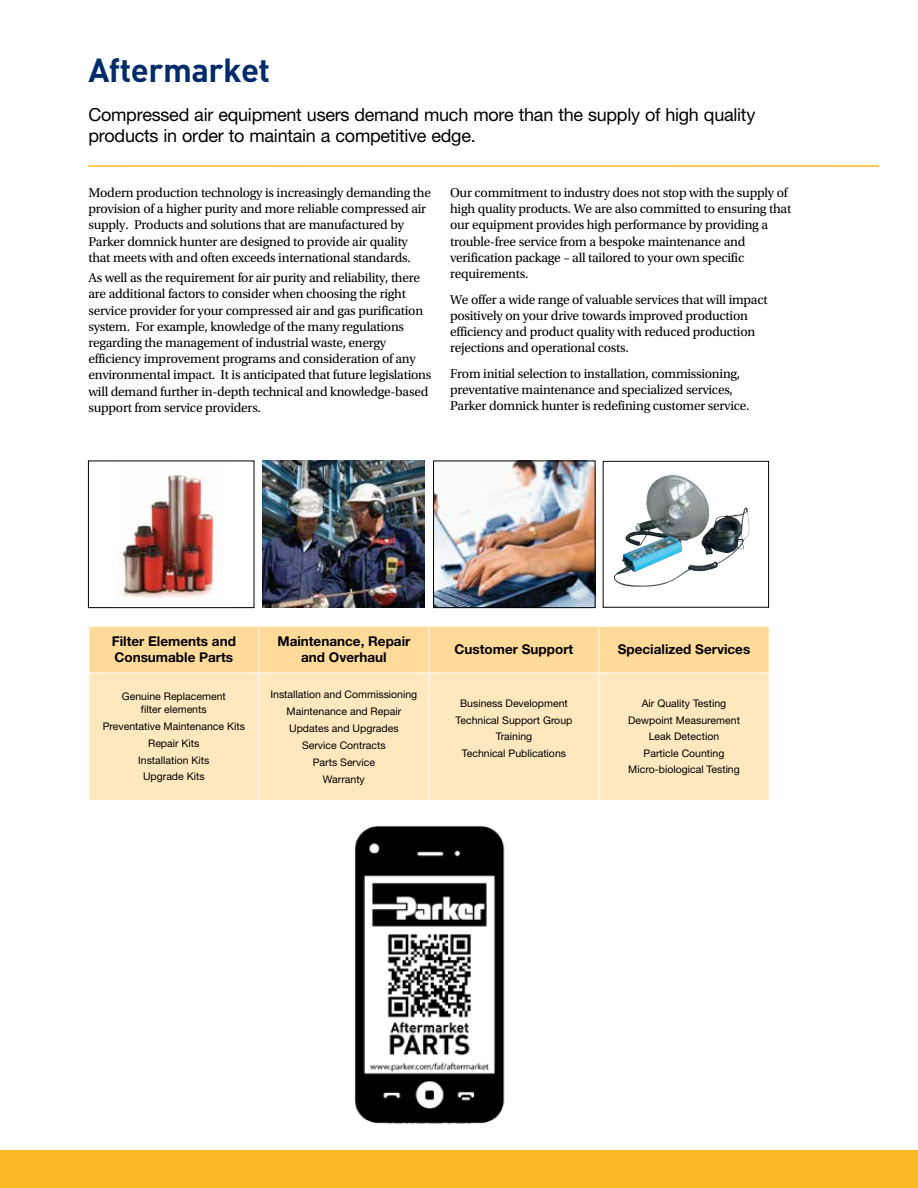
<style>
.page{position:relative;width:918px;height:1188px;background:#fff}
.page>*{position:absolute;margin:0;border:0;box-sizing:border-box;transform-origin:0 0}
.t1{font:700 33px "DINOT";letter-spacing:-.015em;color:#002d6a}
.t2{font:18px/21.6px "Helvetica Neue LT Std";letter-spacing:-.015em;color:#000}
.t3{font:13.5px/16.2px "Utopia Std";letter-spacing:-.02em;color:#000}
.t4{font:700 13.5px/16.2px "Helvetica Neue LT Std";color:#000}
.t5{font:10.5px/16.8px "Helvetica Neue LT Std";color:#000;text-align:center}
</style>
<div class="page">
<div style="left:0;top:1150px;width:918px;height:38px;background:#fdb924"></div>
<hr style="left:88px;top:165px;width:791px;height:2px;background:#fdb924">
<img style="left:117px;top:475px;width:102px;height:123px">
<div style="left:88px;top:461px;width:166px;height:147px;border:1px solid #000"></div>
<div style="left:89px;top:627px;width:680px;height:46px;background:#ffda98"></div>
<div style="left:89px;top:674px;width:680px;height:126px;background:#ffe7be"></div>
<hr style="left:259px;top:627px;width:1px;height:46px;background:#fff">
<hr style="left:429px;top:627px;width:1px;height:46px;background:#fff">
<hr style="left:599px;top:627px;width:1px;height:46px;background:#fff">
<hr style="left:259px;top:673px;width:1px;height:127px;background:#fff">
<hr style="left:429px;top:673px;width:1px;height:127px;background:#fff">
<hr style="left:599px;top:673px;width:1px;height:127px;background:#fff">
<img style="left:614px;top:504px;width:135px;height:83px">
<div style="left:603px;top:461px;width:166px;height:147px;border:1px solid #000"></div>
<img style="left:435px;top:463px;width:158px;height:143px">
<div style="left:433px;top:461px;width:162px;height:147px;border:1px solid #000"></div>
<img style="left:263px;top:461px;width:161px;height:147px">
<img style="left:355px;top:825px;width:150px;height:299px">
<h1 class="t1" style="left:88px;top:48px;width:183px">Aftermarket</h1>
<h2 class="t2" style="left:88px;top:103px;width:668px">Compressed air equipment users demand much more than the supply of high quality products in order to maintain a competitive edge.</h2>
<p class="t3" style="left:88px;top:185px;width:344px">Modern production technology is increasingly demanding the provision of a higher purity and more reliable compressed air supply. Products and solutions that are manufactured by Parker domnick hunter are designed to provide air quality that meets with and often exceeds international standards.</p>
<p class="t3" style="left:88px;top:270px;width:344px">As well as the requirement for air purity and reliability, there are additional factors to consider when choosing the right service provider for your compressed air and gas purification system. For example, knowledge of the many regulations regarding the management of industrial waste, energy efficiency improvement programs and consideration of any environmental impact. It is anticipated that future legislations will demand further in-depth technical and knowledge-based support from service providers.</p>
<p class="t3" style="left:450px;top:185px;width:343px">Our commitment to industry does not stop with the supply of high quality products. We are also committed to ensuring that our equipment provides high performance by providing a trouble-free service from a bespoke maintenance and verification package – all tailored to your own specific requirements.</p>
<p class="t3" style="left:450px;top:291px;width:319px">We offer a wide range of valuable services that will impact positively on your drive towards improved production efficiency and product quality with reduced production rejections and operational costs.</p>
<p class="t3" style="left:450px;top:366px;width:301px">From initial selection to installation, commissioning, preventative maintenance and specialized services,<br>Parker domnick hunter is redefining customer service.</p>
<p class="t4" style="left:112px;top:633px;width:126px">Filter Elements and<br>Consumable Parts</p>
<p class="t4" style="left:277px;top:633px;width:134px;text-align:center">Maintenance, Repair and Overhaul</p>
<p class="t4" style="left:455px;top:641px;width:120px">Customer Support</p>
<p class="t4" style="left:618px;top:641px;width:134px">Specialized Services</p>
<p class="t5" style="left:122px;top:690px;width:106px;line-height:12.6px">Genuine Replacement filter elements</p>
<p class="t5" style="left:103px;top:718px;width:144px">Preventative Maintenance Kits<br>Repair Kits<br>Installation Kits<br>Upgrade Kits</p>
<p class="t5" style="left:270px;top:686px;width:148px">Installation and Commissioning<br>Maintenance and Repair<br>Updates and Upgrades<br>Service Contracts<br>Parts Service<br>Warranty</p>
<p class="t5" style="left:456px;top:695px;width:118px">Business Development<br>Technical Support Group<br>Training<br>Technical Publications</p>
<p class="t5" style="left:628px;top:695px;width:113px">Air Quality Testing<br>Dewpoint Measurement<br>Leak Detection<br>Particle Counting<br>Micro-biological Testing</p>
</div>
